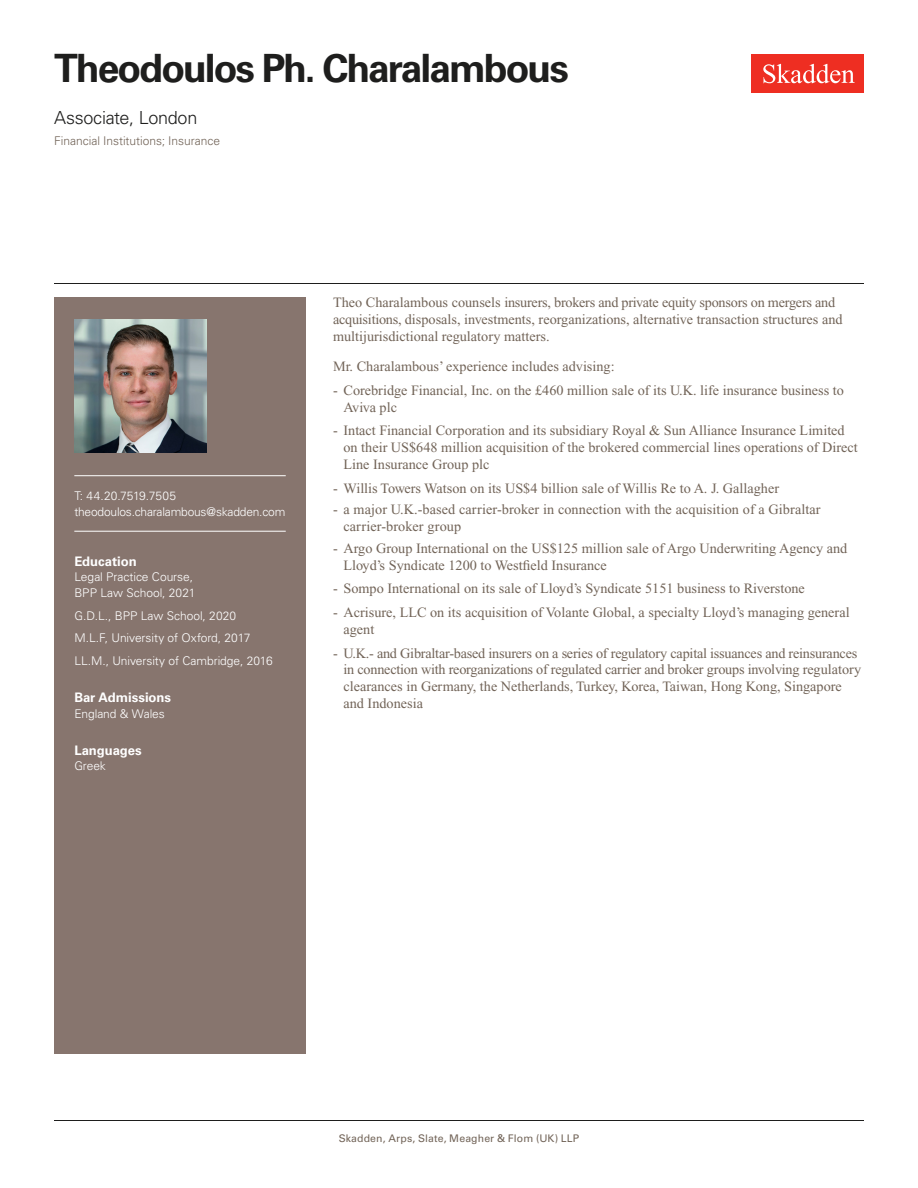
<style>
.page{position:relative;width:918px;height:1188px;background:#fff}
.page>*{position:absolute;margin:0;border:0;box-sizing:border-box;transform-origin:0 0}
.Name{font:700 39px "Univers LT Std";letter-spacing:-.05em;color:#1e1e1d}
.Title_and_Office{font:300 18px "Univers LT Std";letter-spacing:-.015em;color:#1e1e1d}
.Main_Body_Bulleted{font:14.25px/16.8px "Times New Roman PS Std";color:#726458}
.Main_Body{font:14.25px/16.8px "Times New Roman PS Std";color:#726458}
.Bar_Admission_Education{font:700 13.2px "Univers LT Std";letter-spacing:-.005em;color:#fff}
.Sidebar_text{font:300 12px/15.8px "Univers LT Std";letter-spacing:-.005em;color:#fff}
.Email{font:300 12px "Univers LT Std";letter-spacing:-.015em;color:#fff}
.Practice{font:300 12px "Univers LT Std";color:#726458}
.Phone_Number{font:300 12px "Univers LT Std";color:#fff}
.Folio{font:10.5px "Univers LT Std";letter-spacing:.01em;color:#726458}
</style>
<div class="page">
<div style="left:752px;top:54px;width:112px;height:39px;background:#ee2e22"></div>
<svg style="left:763px;top:64px;width:92px;height:19px"></svg>
<div style="left:54px;top:297px;width:252px;height:756px;background:#87756e"></div>
<hr style="left:74px;top:475px;width:212px;height:1px;background:#fff">
<hr style="left:74px;top:531px;width:212px;height:1px;background:#fff">
<img style="left:74px;top:320px;width:132px;height:132px">
<hr style="left:54px;top:1120px;width:810px;height:1px;background:#1e1e1d">
<hr style="left:54px;top:283px;width:810px;height:1px;background:#1e1e1d">
<h1 class="Name" style="left:54px;top:46px;width:516px">Theodoulos Ph. Charalambous</h1>
<h2 class="Title_and_Office" style="left:54px;top:107px;width:145px">Associate, London</h2>
<h3 class="Practice" style="left:54px;top:134px;width:168px">Financial Institutions; Insurance</h3>
<p class="Phone_Number" style="left:74px;top:489px;width:103px">T: 44.20.7519.7505</p>
<p class="Email" style="left:74px;top:504px;width:213px">theodoulos.charalambous@skadden.com</p>
<p class="Bar_Admission_Education" style="left:74px;top:553px;width:64px">Education</p>
<p class="Sidebar_text" style="left:74px;top:569px;width:123px">Legal Practice Course,<br>BPP Law School, 2021</p>
<p class="Sidebar_text" style="left:74px;top:608px;width:163px">G.D.L., BPP Law School, 2020</p>
<p class="Sidebar_text" style="left:74px;top:630px;width:178px">M.L.F, University of Oxford, 2017</p>
<p class="Sidebar_text" style="left:74px;top:653px;width:200px">LL.M., University of Cambridge, 2016</p>
<p class="Bar_Admission_Education" style="left:74px;top:689px;width:98px">Bar Admissions</p>
<p class="Sidebar_text" style="left:74px;top:705px;width:92px">England &amp; Wales</p>
<p class="Bar_Admission_Education" style="left:74px;top:742px;width:69px">Languages</p>
<p class="Sidebar_text" style="left:74px;top:758px;width:33px">Greek</p>
<p class="Main_Body" style="left:333px;top:294px;width:511px">Theo Charalambous counsels insurers, brokers and private equity sponsors on mergers and acquisitions, disposals, investments, reorganizations, alternative transaction structures and multijurisdictional regulatory matters.</p>
<p class="Main_Body" style="left:333px;top:358px;width:283px">Mr. Charalambous’ experience includes advising:</p>
<p class="Main_Body_Bulleted" style="left:344px;top:382px;width:502px;text-indent:-10px">- Corebridge Financial, Inc. on the £460 million sale of its U.K. life insurance business to<br>Aviva plc</p>
<p class="Main_Body_Bulleted" style="left:344px;top:422px;width:516px;text-indent:-10px">- Intact Financial Corporation and its subsidiary Royal &amp; Sun Alliance Insurance Limited on their US$648 million acquisition of the brokered commercial lines operations of Direct<br>Line Insurance Group plc</p>
<p class="Main_Body_Bulleted" style="left:333px;top:479px;width:448px">- Willis Towers Watson on its US$4 billion sale of Willis Re to A. J. Gallagher</p>
<p class="Main_Body_Bulleted" style="left:344px;top:501px;width:479px;text-indent:-10px">- a major U.K.-based carrier-broker in connection with the acquisition of a Gibraltar carrier-broker group</p>
<p class="Main_Body_Bulleted" style="left:344px;top:540px;width:505px;text-indent:-10px">- Argo Group International on the US$125 million sale of Argo Underwriting Agency and<br>Lloyd’s Syndicate 1200 to Westfield Insurance</p>
<p class="Main_Body_Bulleted" style="left:333px;top:580px;width:473px">- Sompo International on its sale of Lloyd’s Syndicate 5151 business to Riverstone</p>
<p class="Main_Body_Bulleted" style="left:344px;top:604px;width:508px;text-indent:-10px">- Acrisure, LLC on its acquisition of Volante Global, a specialty Lloyd’s managing general agent</p>
<p class="Main_Body_Bulleted" style="left:344px;top:644px;width:519px;text-indent:-10px">- U.K.- and Gibraltar-based insurers on a series of regulatory capital issuances and reinsurances in connection with reorganizations of regulated carrier and broker groups involving regulatory clearances in Germany, the Netherlands, Turkey, Korea, Taiwan, Hong Kong, Singapore and Indonesia</p>
<p class="Folio" style="left:339px;top:1132px;width:242px">Skadden, Arps, Slate, Meagher &amp; Flom (UK) LLP</p>
</div>
